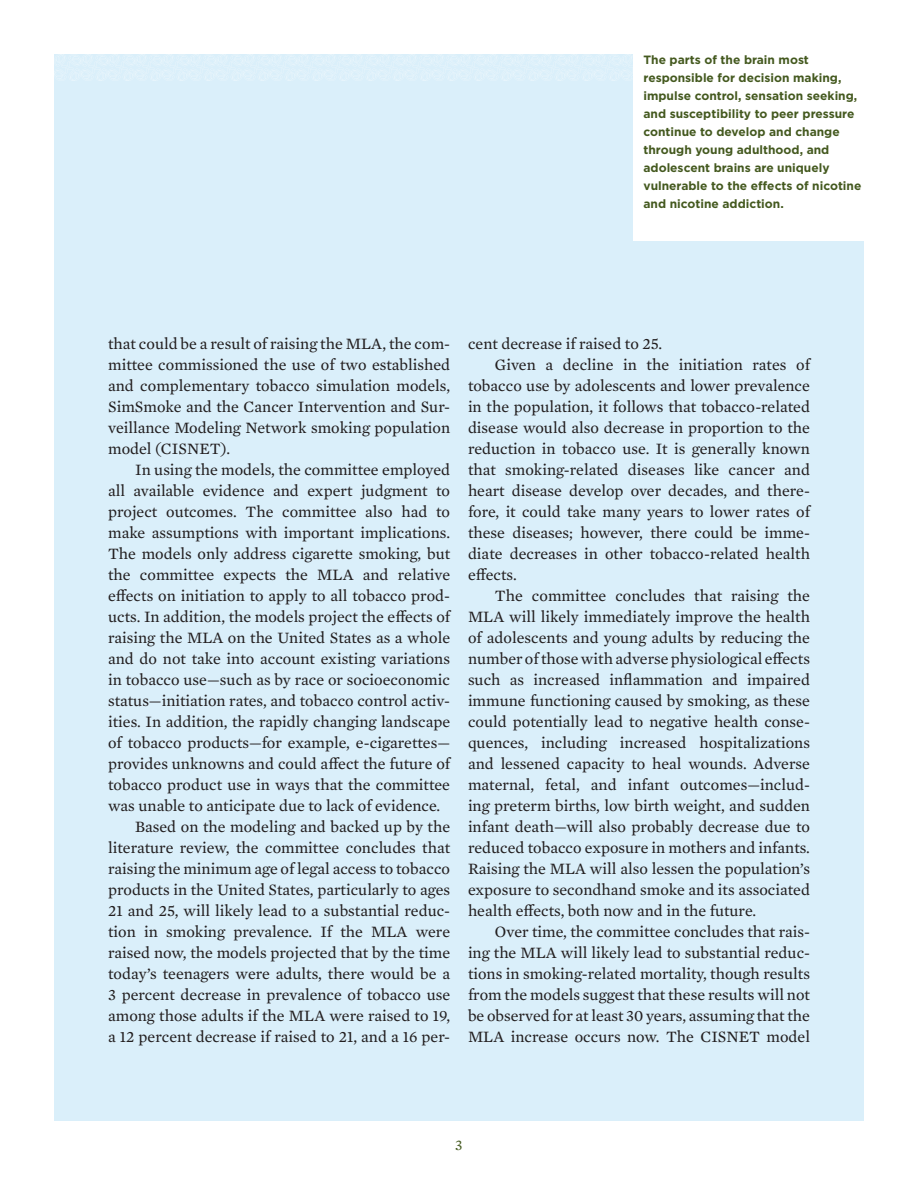
<style>
.page{position:relative;width:918px;height:1188px;background:#fff}
.page>*{position:absolute;margin:0;border:0;box-sizing:border-box;transform-origin:0 0}
.Body_Text{font:16.2px/21px "Mercury Text G2";color:#231f20;text-align:justify}
.t1{font:15px "Mercury Text G2";color:#44591f}
.Sidebar{font:700 12px/18px "Gotham";color:#44591f}
</style>
<div class="page">
<div style="left:54px;top:54px;width:810px;height:1066px;background:#daeffa"></div>
<div style="left:39px;top:54px;width:825px;height:27px;background:#def1fa"></div>
<div style="left:633px;top:36px;width:251px;height:205px;background:#fff"></div>
<p class="Sidebar" style="left:644px;top:51px;width:167px">The parts of the brain most</p>
<p class="Sidebar" style="left:644px;top:69px;width:215px">responsible for decision making, impulse control, sensation seeking, and susceptibility to peer pressure continue to develop and change through young adulthood, and</p>
<p class="Sidebar" style="left:644px;top:159px;width:219px">adolescent brains are uniquely vulnerable to the effects of nicotine and nicotine addiction.</p>
<p class="Body_Text" style="left:108px;top:332px;width:344px">that could be a result of raising the MLA, the com&shy;mittee commissioned the use of two established and complementary tobacco simulation models, SimSmoke and the Cancer Intervention and Sur&shy;veillance Modeling Network smoking population model (CISNET).</p>
<p class="Body_Text" style="left:108px;top:458px;width:344px;text-indent:27px">In using the models, the committee employed all available evidence and expert judgment to project outcomes. The committee also had to make assumptions with important implications.<br>The models only address cigarette smoking, but the committee expects the MLA and relative effects on initiation to apply to all tobacco prod&shy;ucts. In addition, the models project the effects of raising the MLA on the United States as a whole and do not take into account existing variations in tobacco use—such as by race or socioeconomic status—initiation rates, and tobacco control activ&shy;ities. In addition, the rapidly changing landscape of tobacco products—for example, e-cigarettes— provides unknowns and could affect the future of tobacco product use in ways that the committee was unable to anticipate due to lack of evidence.</p>
<p class="Body_Text" style="left:108px;top:815px;width:344px;text-indent:27px">Based on the modeling and backed up by the literature review, the committee concludes that raising the minimum age of legal access to tobacco products in the United States, particularly to ages 21 and 25, will likely lead to a substantial reduc&shy;tion in smoking prevalence. If the MLA were raised now, the models projected that by the time today’s teenagers were adults, there would be a 3 percent decrease in prevalence of tobacco use among those adults if the MLA were raised to 19, a 12 percent decrease if raised to 21, and a 16 per-</p>
<p class="Body_Text" style="left:468px;top:332px;width:196px">cent decrease if raised to 25.</p>
<p class="Body_Text" style="left:468px;top:353px;width:344px;text-indent:27px">Given a decline in the initiation rates of tobacco use by adolescents and lower prevalence in the population, it follows that tobacco-related disease would also decrease in proportion to the reduction in tobacco use. It is generally known that smoking-related diseases like cancer and heart disease develop over decades, and there&shy;fore, it could take many years to lower rates of these diseases; however, there could be imme&shy;diate decreases in other tobacco-related health effects.</p>
<p class="Body_Text" style="left:468px;top:584px;width:344px;text-indent:27px">The committee concludes that raising the MLA will likely immediately improve the health of adolescents and young adults by reducing the number of those with adverse physiological effects such as increased inflammation and impaired immune functioning caused by smoking, as these could potentially lead to negative health conse&shy;quences, including increased hospitalizations and lessened capacity to heal wounds. Adverse maternal, fetal, and infant outcomes—includ&shy;ing preterm births, low birth weight, and sudden infant death—will also probably decrease due to reduced tobacco exposure in mothers and infants.<br>Raising the MLA will also lessen the population’s exposure to secondhand smoke and its associated health effects, both now and in the future.</p>
<p class="Body_Text" style="left:468px;top:920px;width:344px;text-indent:27px">Over time, the committee concludes that rais&shy;ing the MLA will likely lead to substantial reduc&shy;tions in smoking-related mortality, though results from the models suggest that these results will not be observed for at least 30 years, assuming that the MLA increase occurs now. The CISNET model</p>
<p class="t1" style="left:455px;top:1135px;width:9px">3</p>
</div>
